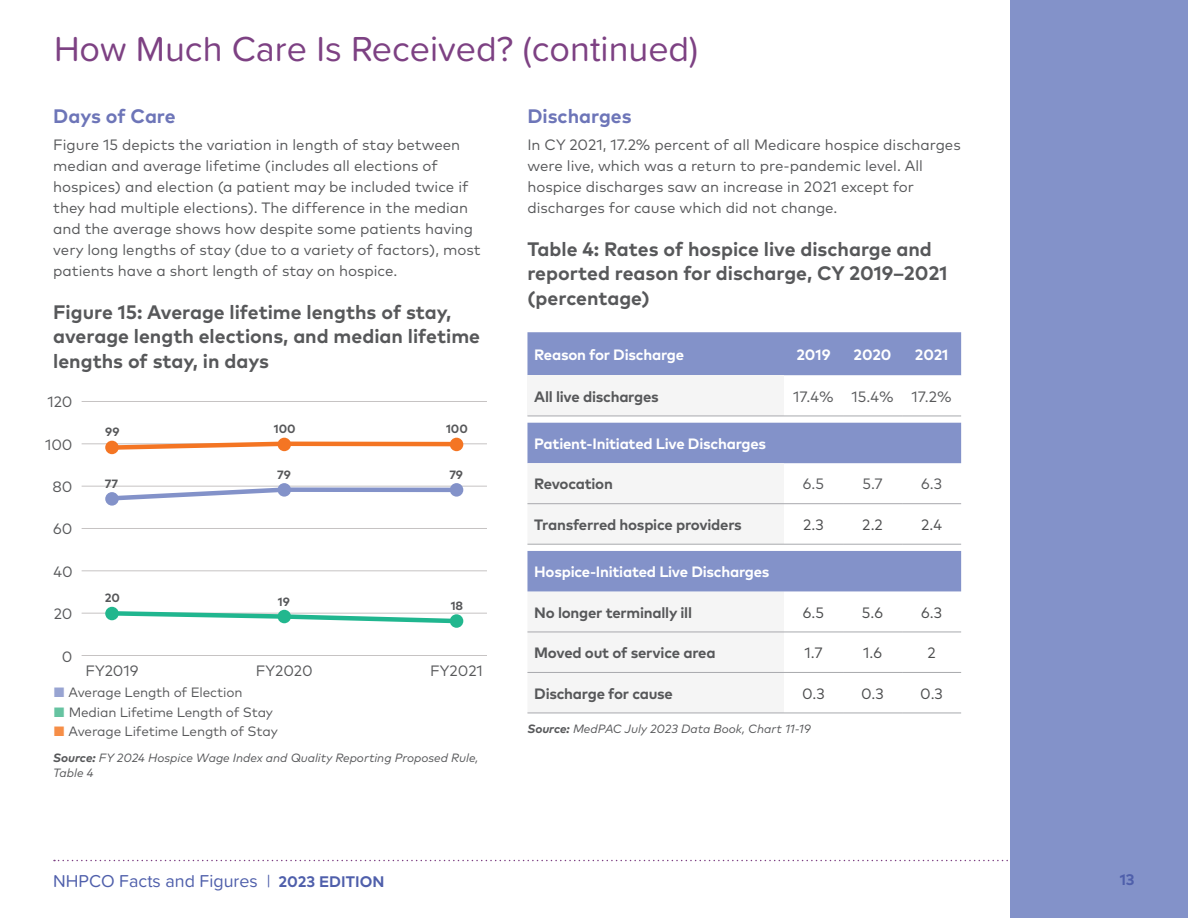
<style>
.page{position:relative;width:1188px;height:918px;background:#fff}
.page>*{position:absolute;margin:0;border:0;box-sizing:border-box;transform-origin:0 0}
.t1{font:36px "Proxima Soft";color:#7d4183}
.t2{font:700 19.5px/24.8px "Mark Pro";color:#57585a}
.t3{font:700 19.5px "Mark Pro";color:#6d75b8}
.t4{font:17.85px "Proxima Soft";color:#4f5fab}
.t5{font:700 15.3px "Mark Pro";color:#4f5fab}
.t6{font:15px/21px "Mark Pro";color:#57585a}
.t7{font:700 15px "Mark Pro";letter-spacing:-.015em;color:#57585a}
.t8{font:700 15px "Mark Pro";letter-spacing:-.015em;color:#fff}
.t9{font:15px "Mark Pro";color:#4b4c4d}
.t10{font:13.5px "Mark Pro";letter-spacing:-.01em;color:#57585a}
.t11{font:italic 12px/15px "Mark Pro";color:#57585a}
.t12{font:700 12px "Mark Pro";color:#57585a}
.s1{color:#98a4d2}
.s2{color:#66c3a1}
.s3{color:#f68e47}
.s4{font-weight:700}
.s5{font-family:"Mark Pro";font-weight:700;font-size:15.3px}
.s6{font-family:"Mark Pro";font-style:italic;font-size:12.75px;color:#fff}
</style>
<div class="page">
<svg style="left:54px;top:860px;width:957px;height:1px"></svg>
<div style="left:1011px;top:0;width:177px;height:918px;background:#8392c9"></div>
<hr style="left:82px;top:401px;width:405px;height:1px;background:#c6c3c3">
<hr style="left:82px;top:444px;width:405px;height:1px;background:#c6c3c3">
<hr style="left:82px;top:486px;width:405px;height:1px;background:#c6c3c3">
<hr style="left:82px;top:528px;width:405px;height:1px;background:#c6c3c3">
<hr style="left:82px;top:571px;width:405px;height:1px;background:#c6c3c3">
<hr style="left:82px;top:613px;width:405px;height:1px;background:#c6c3c3">
<hr style="left:82px;top:655px;width:405px;height:1px;background:#c6c3c3">
<svg style="left:107px;top:440px;width:357px;height:12px"></svg>
<svg style="left:107px;top:609px;width:354px;height:17px"></svg>
<svg style="left:107px;top:485px;width:345px;height:16px"></svg>
<div style="left:105px;top:441px;width:14px;height:13px;background:#f47523;border-radius:50%"></div>
<div style="left:278px;top:438px;width:13px;height:13px;background:#f47523;border-radius:50%"></div>
<div style="left:450px;top:438px;width:13px;height:13px;background:#f47523;border-radius:50%"></div>
<div style="left:105px;top:607px;width:14px;height:13px;background:#22b78e;border-radius:50%"></div>
<div style="left:278px;top:610px;width:13px;height:13px;background:#22b78e;border-radius:50%"></div>
<div style="left:450px;top:614px;width:13px;height:14px;background:#22b78e;border-radius:50%"></div>
<div style="left:105px;top:492px;width:14px;height:14px;background:#8392c9;border-radius:50%"></div>
<div style="left:278px;top:483px;width:13px;height:14px;background:#8392c9;border-radius:50%"></div>
<div style="left:450px;top:483px;width:13px;height:14px;background:#8392c9;border-radius:50%"></div>
<div style="left:527px;top:332px;width:434px;height:43px;background:#8392c9"></div>
<div style="left:527px;top:375px;width:257px;height:41px;background:#f5f5f5"></div>
<svg style="left:784px;top:375px;width:177px;height:338px"></svg>
<div style="left:527px;top:423px;width:434px;height:40px;background:#8392c9"></div>
<div style="left:527px;top:463px;width:257px;height:250px;background:#f5f5f5"></div>
<div style="left:527px;top:551px;width:434px;height:40px;background:#8392c9"></div>
<hr style="left:527px;top:416px;width:257px;height:1px;background:#a8a9ad">
<hr style="left:784px;top:416px;width:59px;height:1px;background:#a8a9ad">
<hr style="left:843px;top:416px;width:59px;height:1px;background:#a8a9ad">
<hr style="left:902px;top:416px;width:59px;height:1px;background:#a8a9ad">
<hr style="left:527px;top:503px;width:257px;height:1px;background:#a8a9ad">
<hr style="left:784px;top:503px;width:59px;height:1px;background:#a8a9ad">
<hr style="left:843px;top:503px;width:59px;height:1px;background:#a8a9ad">
<hr style="left:902px;top:503px;width:59px;height:1px;background:#a8a9ad">
<hr style="left:527px;top:544px;width:257px;height:1px;background:#a8a9ad">
<hr style="left:784px;top:544px;width:59px;height:1px;background:#a8a9ad">
<hr style="left:843px;top:544px;width:59px;height:1px;background:#a8a9ad">
<hr style="left:902px;top:544px;width:59px;height:1px;background:#a8a9ad">
<hr style="left:527px;top:632px;width:257px;height:1px;background:#a8a9ad">
<hr style="left:784px;top:632px;width:59px;height:1px;background:#a8a9ad">
<hr style="left:843px;top:632px;width:59px;height:1px;background:#a8a9ad">
<hr style="left:902px;top:632px;width:59px;height:1px;background:#a8a9ad">
<hr style="left:527px;top:672px;width:257px;height:1px;background:#a8a9ad">
<hr style="left:784px;top:672px;width:59px;height:1px;background:#a8a9ad">
<hr style="left:843px;top:672px;width:59px;height:1px;background:#a8a9ad">
<hr style="left:902px;top:672px;width:59px;height:1px;background:#a8a9ad">
<hr style="left:527px;top:713px;width:257px;height:1px;background:#a8a9ad">
<hr style="left:784px;top:713px;width:59px;height:1px;background:#a8a9ad">
<hr style="left:843px;top:713px;width:59px;height:1px;background:#a8a9ad">
<hr style="left:902px;top:713px;width:59px;height:1px;background:#a8a9ad">
<h1 class="t1" style="left:54px;top:22px;width:646px">How Much Care Is Received? (continued)</h1>
<h2 class="t3" style="left:53px;top:101px;width:124px">Days of Care</h2>
<p class="t6" style="left:53px;top:133px;width:429px">Figure 15 depicts the variation in length of stay between median and average lifetime (includes all elections of hospices) and election (a patient may be included twice if they had multiple elections). The difference in the median and the average shows how despite some patients having very long lengths of stay (due to a variety of factors), most patients have a short length of stay on hospice.</p>
<h2 class="t2" style="left:53px;top:298px;width:428px">Figure 15: Average lifetime lengths of stay, average length elections, and median lifetime lengths of stay, in days</h2>
<p class="t6" style="left:47px;top:390px;width:27px">120</p>
<p class="t6" style="left:45px;top:433px;width:29px">100</p>
<p class="t6" style="left:53px;top:475px;width:22px">80</p>
<p class="t6" style="left:53px;top:517px;width:21px">60</p>
<p class="t6" style="left:53px;top:560px;width:21px">40</p>
<p class="t6" style="left:54px;top:602px;width:20px">20</p>
<p class="t6" style="left:62px;top:645px;width:12px">0</p>
<p class="t12" style="left:105px;top:423px;width:16px">99</p>
<p class="t12" style="left:274px;top:420px;width:23px">100</p>
<p class="t12" style="left:446px;top:420px;width:23px">100</p>
<p class="t12" style="left:105px;top:474px;width:15px">77</p>
<p class="t12" style="left:105px;top:589px;width:17px">20</p>
<p class="t12" style="left:277px;top:465px;width:15px">79</p>
<p class="t12" style="left:278px;top:592px;width:13px">19</p>
<p class="t12" style="left:449px;top:465px;width:15px">79</p>
<p class="t12" style="left:451px;top:596px;width:14px">18</p>
<p class="t6" style="left:85px;top:659px;width:55px">FY2019</p>
<p class="t6" style="left:256px;top:659px;width:59px">FY2020</p>
<p class="t6" style="left:430px;top:659px;width:54px">FY2021</p>
<p class="t10" style="left:53px;top:682px;width:191px"><span class="s1">■</span> Average Length of Election</p>
<p class="t10" style="left:53px;top:702px;width:221px"><span class="s2">■</span> Median Lifetime Length of Stay</p>
<p class="t10" style="left:53px;top:721px;width:226px"><span class="s3">■</span> Average Lifetime Length of Stay</p>
<p class="t11" style="left:53px;top:750px;width:427px"><span class="s4">Source:</span> FY 2024 Hospice Wage Index and Quality Reporting Proposed Rule,<br>Table 4</p>
<p class="t4" style="left:53px;top:868px;width:413px">NHPCO Facts and Figures | <span class="s5">2023 EDITION</span> <span class="s6">rganization</span></p>
<h2 class="t3" style="left:527px;top:101px;width:106px">Discharges</h2>
<p class="t6" style="left:527px;top:133px;width:435px">In CY 2021, 17.2% percent of all Medicare hospice discharges were live, which was a return to pre-pandemic level. All hospice discharges saw an increase in 2021 except for discharges for cause which did not change.</p>
<h2 class="t2" style="left:527px;top:235px;width:421px">Table 4: Rates of hospice live discharge and reported reason for discharge, CY 2019–2021 (percentage)</h2>
<p class="t8" style="left:534px;top:343px;width:151px">Reason for Discharge</p>
<p class="t8" style="left:796px;top:343px;width:36px">2019</p>
<p class="t8" style="left:854px;top:343px;width:39px">2020</p>
<p class="t8" style="left:915px;top:343px;width:35px">2021</p>
<p class="t7" style="left:534px;top:385px;width:126px">All live discharges</p>
<p class="t6" style="left:793px;top:385px;width:160px">17.4% 15.4% 17.2%</p>
<p class="t8" style="left:534px;top:432px;width:233px">Patient-Initiated Live Discharges</p>
<p class="t7" style="left:534px;top:473px;width:80px">Revocation</p>
<p class="t6" style="left:803px;top:472px;width:23px">6.5</p>
<p class="t6" style="left:862px;top:472px;width:22px">5.7</p>
<p class="t6" style="left:921px;top:472px;width:22px">6.3</p>
<p class="t7" style="left:534px;top:513px;width:209px">Transferred hospice providers</p>
<p class="t9" style="left:803px;top:513px;width:22px">2.3</p>
<p class="t9" style="left:862px;top:513px;width:22px">2.2</p>
<p class="t9" style="left:921px;top:513px;width:23px">2.4</p>
<p class="t8" style="left:534px;top:560px;width:237px">Hospice-Initiated Live Discharges</p>
<p class="t7" style="left:534px;top:601px;width:159px">No longer terminally ill</p>
<p class="t9" style="left:803px;top:601px;width:23px">6.5</p>
<p class="t9" style="left:862px;top:601px;width:23px">5.6</p>
<p class="t9" style="left:921px;top:601px;width:22px">6.3</p>
<p class="t7" style="left:534px;top:641px;width:183px">Moved out of service area</p>
<p class="t9" style="left:804px;top:642px;width:20px">1.7</p>
<p class="t9" style="left:863px;top:642px;width:20px">1.6</p>
<p class="t9" style="left:928px;top:642px;width:10px">2</p>
<p class="t7" style="left:534px;top:682px;width:140px">Discharge for cause</p>
<p class="t9" style="left:802px;top:682px;width:24px">0.3</p>
<p class="t9" style="left:861px;top:682px;width:24px">0.3</p>
<p class="t9" style="left:920px;top:682px;width:24px">0.3</p>
<p class="t11" style="left:527px;top:721px;width:285px"><span class="s4">Source:</span> MedPAC July 2023 Data Book, Chart 11-19</p>
<p class="t5" style="left:1120px;top:868px;width:17px">13</p>
</div>
